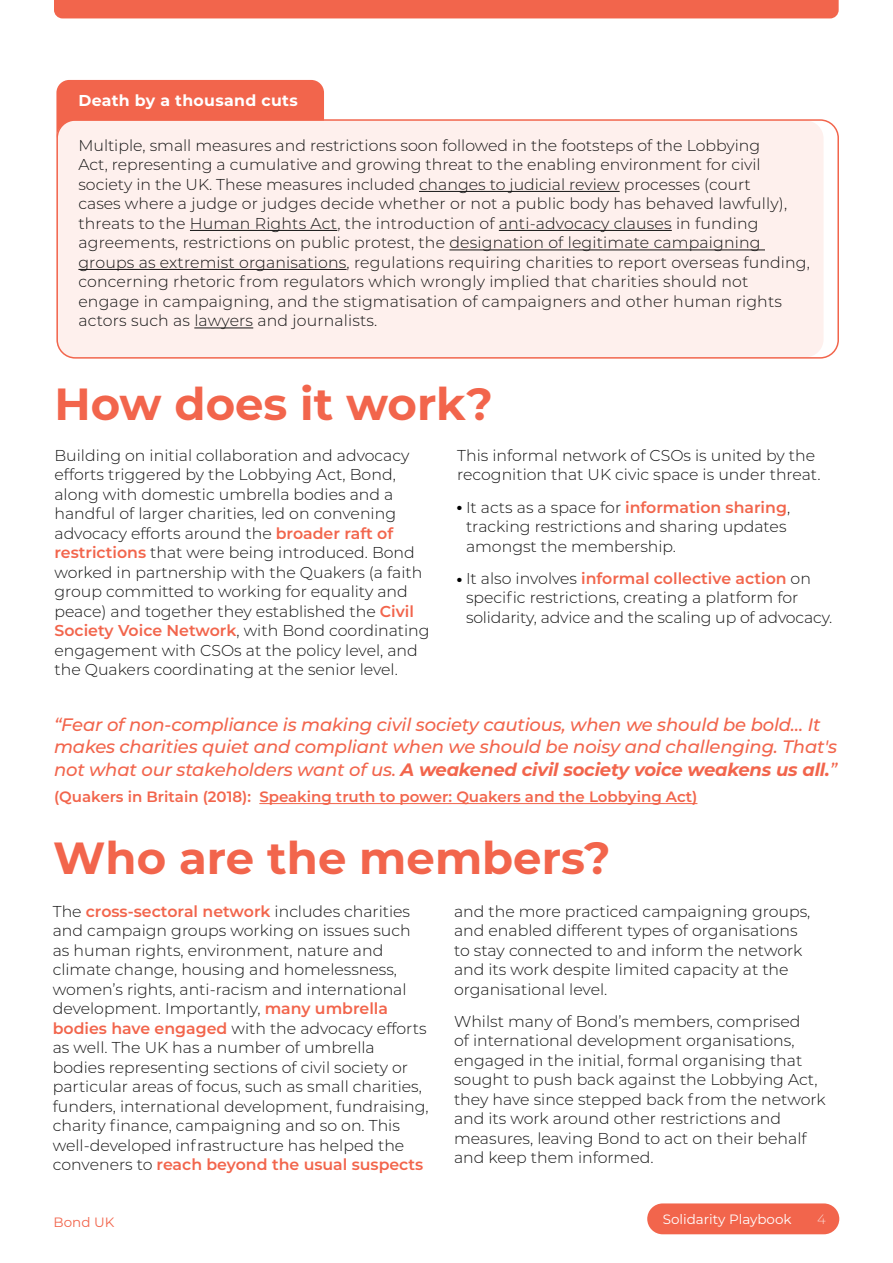
<style>
.page{position:relative;width:893px;height:1263px;background:#fff}
.page>*{position:absolute;margin:0;border:0;box-sizing:border-box;transform-origin:0 0}
.t1{font:700 45px "Montserrat";color:#f2654c}
.t2{font:italic 500 18px/22.5px "Montserrat";letter-spacing:-.01em;color:#f2654c}
.t3{font:300 15.75px/19.5px "Montserrat";color:#141414}
.t4{font:700 15.75px "Montserrat";letter-spacing:.02em;color:#fff}
.t5{font:600 15px "Montserrat";color:#f2654c}
.t6{font:13.5px "Montserrat";color:#fff}
.t7{font:13.5px "Montserrat";color:#f2654c}
.t8{font:200 13.5px "Montserrat";color:#fff}
.s1{font-weight:600;color:#f2654c}
.s2{color:#000}
.s3{font-weight:700}
</style>
<div class="page">
<div style="left:647px;top:1203px;width:192px;height:31px;background:#f2654c;border-radius:15px"></div>
<div style="left:54px;top:0;width:785px;height:18px;background:#f2654c"></div>
<div style="left:56px;top:80px;width:268px;height:68px;background:#f2654c;border-radius:13px"></div>
<div style="left:56px;top:121px;width:767px;height:236px;background:#fef0ed;border-radius:18px"></div>
<div style="left:56px;top:119px;width:783px;height:240px;border:2px solid #f2654c;border-radius:18px"></div>
<hr style="left:419px;top:191px;width:201px;height:1px;background:#141414">
<hr style="left:190px;top:230px;width:147px;height:1px;background:#141414">
<hr style="left:499px;top:230px;width:173px;height:1px;background:#141414">
<hr style="left:449px;top:250px;width:316px;height:1px;background:#141414">
<hr style="left:78px;top:269px;width:269px;height:1px;background:#141414">
<hr style="left:194px;top:328px;width:59px;height:1px;background:#141414">
<hr style="left:259px;top:803px;width:438px;height:1px;background:#f2654c">
<p class="t4" style="left:78px;top:89px;width:221px">Death by a thousand cuts</p>
<p class="t3" style="left:78px;top:135px;width:733px">Multiple, small measures and restrictions soon followed in the footsteps of the Lobbying<br>Act, representing a cumulative and growing threat to the enabling environment for civil society in the UK. These measures included changes to judicial review processes (court<br>cases where a judge or judges decide whether or not a public body has behaved lawfully), threats to the Human Rights Act, the introduction of anti-advocacy clauses in funding agreements, restrictions on public protest, the designation of legitimate campaigning groups as extremist organisations, regulations requiring charities to report overseas funding, concerning rhetoric from regulators which wrongly implied that charities should not engage in campaigning, and the stigmatisation of campaigners and other human rights actors such as lawyers and journalists.</p>
<h1 class="t1" style="left:54px;top:372px;width:440px">How does it work?</h1>
<p class="t3" style="left:54px;top:445px;width:377px">Building on initial collaboration and advocacy efforts triggered by the Lobbying Act, Bond, along with domestic umbrella bodies and a handful of larger charities, led on convening advocacy efforts around the <span class="s1">broader raft of restrictions</span> that were being introduced. Bond worked in partnership with the Quakers (a faith group committed to working for equality and peace) and together they established the <span class="s1">Civil Society Voice Network</span>, with Bond coordinating engagement with CSOs at the policy level, and the Quakers coordinating at the senior level.</p>
<p class="t3" style="left:457px;top:445px;width:365px">This informal network of CSOs is united by the recognition that UK civic space is under threat.</p>
<p class="t3" style="left:466px;top:497px;width:326px;text-indent:-9px"><span class="s2">●</span> It acts as a space for <span class="s1">information sharing</span>, tracking restrictions and sharing updates amongst the membership.</p>
<p class="t3" style="left:466px;top:568px;width:368px;text-indent:-9px"><span class="s2">●</span> It also involves <span class="s1">informal collective action</span> on specific restrictions, creating a platform for solidarity, advice and the scaling up of advocacy.</p>
<p class="t2" style="left:54px;top:712px;width:785px">“Fear of non-compliance is making civil society cautious, when we should be bold… It makes charities quiet and compliant when we should be noisy and challenging. That's not what our stakeholders want of us. <span class="s3">A weakened civil society voice weakens us all.</span>”</p>
<p class="t5" style="left:54px;top:786px;width:645px">(Quakers in Britain (2018): Speaking truth to power: Quakers and the Lobbying Act)</p>
<h1 class="t1" style="left:53px;top:825px;width:559px">Who are the members?</h1>
<p class="t3" style="left:53px;top:901px;width:377px">The <span class="s1">cross-sectoral network</span> includes charities and campaign groups working on issues such as human rights, environment, nature and climate change, housing and homelessness, women’s rights, anti-racism and international development. Importantly, <span class="s1">many umbrella bodies have engaged</span> with the advocacy efforts as well. The UK has a number of umbrella bodies representing sections of civil society or particular areas of focus, such as small charities, funders, international development, fundraising, charity finance, campaigning and so on. This well-developed infrastructure has helped the conveners to <span class="s1">reach beyond the usual suspects</span></p>
<p class="t3" style="left:454px;top:901px;width:358px">and the more practiced campaigning groups, and enabled different types of organisations to stay connected to and inform the network and its work despite limited capacity at the organisational level.</p>
<p class="t3" style="left:454px;top:1011px;width:373px">Whilst many of Bond’s members, comprised<br>of international development organisations, engaged in the initial, formal organising that sought to push back against the Lobbying Act, they have since stepped back from the network and its work around other restrictions and measures, leaving Bond to act on their behalf and keep them informed.</p>
<p class="t7" style="left:54px;top:1213px;width:62px">Bond UK</p>
<p class="t6" style="left:663px;top:1210px;width:130px">Solidarity Playbook</p>
<p class="t8" style="left:817px;top:1210px;width:10px">4</p>
</div>
